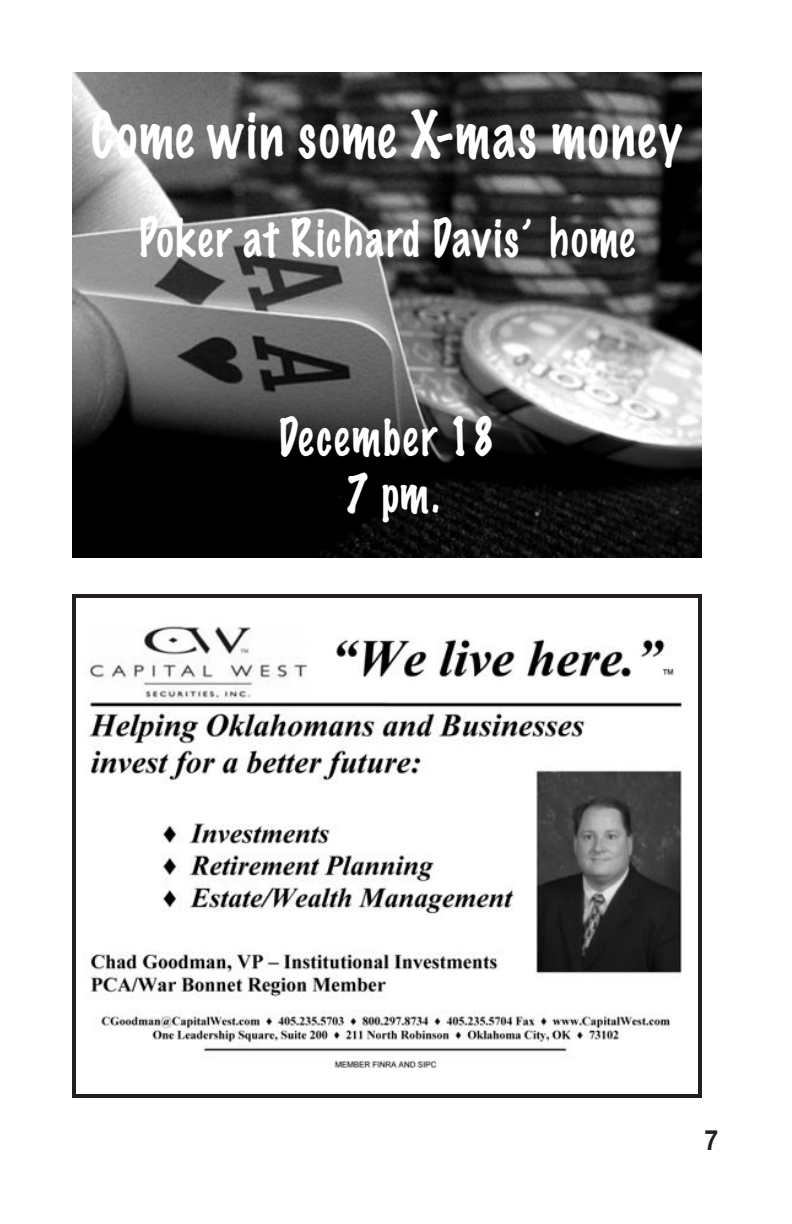
<style>
.page{position:relative;width:792px;height:1224px;background:#fff}
.page>*{position:absolute;margin:0;border:0;box-sizing:border-box;transform-origin:0 0}
.t1{font:100 58px "Marker Felt";letter-spacing:.05em;color:#fff;scale:.85 1}
.t2{font:100 48px/57px "Marker Felt";letter-spacing:.045em;color:#fff;text-align:center;scale:.85 1}
.t3{font:700 28px "Helvetica";color:#231f20;scale:.85 1}
</style>
<div class="page">
<img style="left:88px;top:626px;width:594px;height:443px">
<div style="left:72px;top:594px;width:630px;height:504px;border:4px solid #231f20"></div>
<img style="left:72px;top:72px;width:630px;height:486px">
<p class="t1" style="left:91px;top:94px;width:697px">Come win some X-mas money</p>
<p class="t2" style="left:139px;top:207px;width:584px">Poker at Richard Davis’ home</p>
<p class="t2" style="left:278px;top:405px;width:257px">December 18<br>7 pm.</p>
<p class="t3" style="left:705px;top:1123px;width:17px">7</p>
</div>
